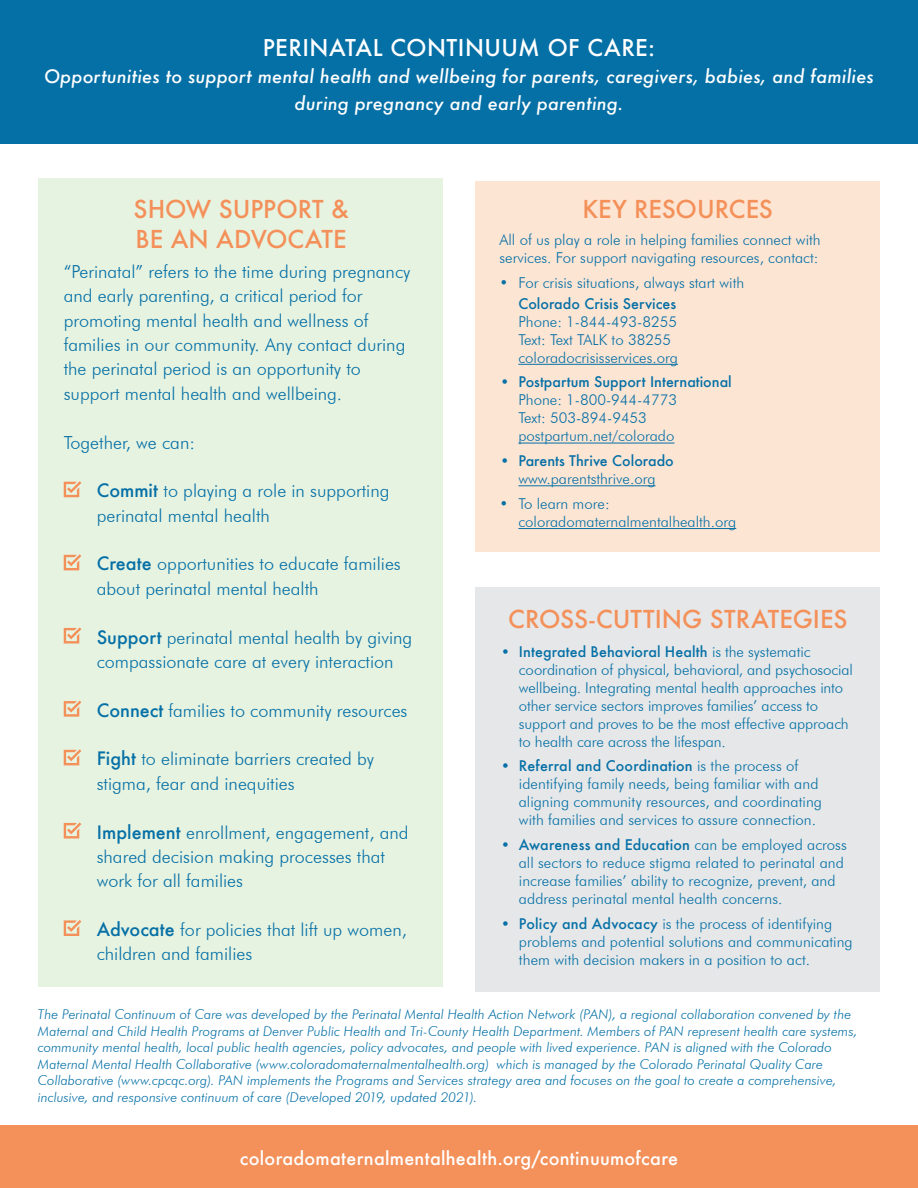
<style>
.page{position:relative;width:918px;height:1188px;background:#fff}
.page>*{position:absolute;margin:0;border:0;box-sizing:border-box;transform-origin:0 0}
.t1{font:500 24px "Futura";color:#f49059}
.t2{font:500 22.5px "Futura";letter-spacing:.02em;color:#fff}
.t3{font:300 18px/24.3px "Futura BT";color:#0570a6}
.t4{font:italic 500 18px/27px "Futura";letter-spacing:.01em;color:#fff;text-align:center}
.t5{font:500 18px "Futura";letter-spacing:.015em;color:#fff}
.t6{font:300 15px/18px "Futura BT";color:#0570a6}
.t7{font:500 14.25px "Futura";letter-spacing:.005em;color:#0570a6}
.t8{font:italic 300 13.5px/16.5px "Futura BT";letter-spacing:.005em;color:#0570a6}
.s1{font-family:"Futura";font-weight:500}
.s2{font-family:"Futura BT";font-weight:300;font-size:15px}
.s3{font-family:"Futura";font-weight:500;font-size:14.25px}
</style>
<div class="page">
<div style="left:0;top:1125px;width:918px;height:63px;background:#f49059"></div>
<div style="left:0;top:0;width:918px;height:144px;background:#0570a6"></div>
<div style="left:38px;top:179px;width:405px;height:808px;background:#e7f3e1"></div>
<svg style="left:64px;top:481px;width:17px;height:16px"></svg>
<svg style="left:64px;top:554px;width:17px;height:16px"></svg>
<svg style="left:64px;top:627px;width:17px;height:17px"></svg>
<svg style="left:64px;top:701px;width:17px;height:16px"></svg>
<svg style="left:64px;top:749px;width:17px;height:16px"></svg>
<svg style="left:64px;top:822px;width:17px;height:17px"></svg>
<svg style="left:64px;top:920px;width:17px;height:16px"></svg>
<div style="left:475px;top:182px;width:405px;height:370px;background:#fde5d4"></div>
<hr style="left:518px;top:364px;width:160px;height:1px;background:#0570a6">
<hr style="left:518px;top:443px;width:156px;height:1px;background:#0570a6">
<hr style="left:518px;top:486px;width:138px;height:1px;background:#0570a6">
<hr style="left:518px;top:528px;width:218px;height:1px;background:#0570a6">
<div style="left:475px;top:587px;width:405px;height:405px;background:#e6e7e8"></div>
<p class="t2" style="left:263px;top:33px;width:394px">PERINATAL CONTINUUM OF CARE:</p>
<p class="t4" style="left:44px;top:63px;width:831px">Opportunities to support mental health and wellbeing for parents, caregivers, babies, and families during pregnancy and early parenting.</p>
<p class="t1" style="left:134px;top:192px;width:216px">SHOW SUPPORT &amp;</p>
<p class="t1" style="left:136px;top:222px;width:213px">BE AN ADVOCATE</p>
<p class="t3" style="left:64px;top:259px;width:348px">“Perinatal” refers to the time during pregnancy and early parenting, a critical period for promoting mental health and wellness of families in our community. Any contact during the perinatal period is an opportunity to support mental health and wellbeing.</p>
<p class="t3" style="left:64px;top:430px;width:133px">Together, we can:</p>
<p class="t3" style="left:97px;top:479px;width:294px"><span class="s1">Commit</span> to playing a role in supporting perinatal mental health</p>
<p class="t3" style="left:97px;top:552px;width:306px"><span class="s1">Create</span> opportunities to educate families about perinatal mental health</p>
<p class="t3" style="left:97px;top:625px;width:317px"><span class="s1">Support</span> perinatal mental health by giving compassionate care at every interaction</p>
<p class="t3" style="left:97px;top:698px;width:312px"><span class="s1">Connect</span> families to community resources</p>
<p class="t3" style="left:97px;top:747px;width:279px"><span class="s1">Fight</span> to eliminate barriers created by stigma, fear and inequities</p>
<p class="t3" style="left:97px;top:820px;width:313px"><span class="s1">Implement</span> enrollment, engagement, and shared decision making processes that work for all families</p>
<p class="t3" style="left:97px;top:917px;width:312px"><span class="s1">Advocate</span> for policies that lift up women, children and families</p>
<p class="t1" style="left:582px;top:192px;width:192px">KEY RESOURCES</p>
<p class="t6" style="left:500px;top:230px;width:323px">All of us play a role in helping families connect with services. For support navigating resources, contact:</p>
<p class="t6" style="left:500px;top:273px;width:246px">• For crisis situations, always start with</p>
<p class="t7" style="left:518px;top:294px;width:159px">Colorado Crisis Services</p>
<p class="t6" style="left:518px;top:312px;width:161px">Phone: 1-844-493-8255<br>Text: Text TALK to 38255 coloradocrisisservices.org</p>
<p class="t7" style="left:500px;top:372px;width:234px">• Postpartum Support International</p>
<p class="t6" style="left:518px;top:391px;width:160px">Phone: 1-800-944-4773<br>Text: 503-894-9453 postpartum.net/colorado</p>
<p class="t7" style="left:500px;top:451px;width:176px">• Parents Thrive Colorado</p>
<p class="t6" style="left:518px;top:470px;width:139px">www.parentsthrive.org</p>
<p class="t6" style="left:518px;top:494px;width:219px;text-indent:-19px">• To learn more: coloradomaternalmentalhealth.org</p>
<p class="t1" style="left:508px;top:603px;width:341px">CROSS-CUTTING STRATEGIES</p>
<p class="t7" style="left:500px;top:642px;width:312px">• Integrated Behavioral Health <span class="s2">is the systematic</span></p>
<p class="t6" style="left:519px;top:660px;width:336px">coordination of physical, behavioral, and psychosocial wellbeing. Integrating mental health approaches into other service sectors improves families’ access to support and proves to be the most effective approach to health care across the lifespan.</p>
<p class="t7" style="left:500px;top:756px;width:300px">• Referral and Coordination <span class="s2">is the process of</span></p>
<p class="t6" style="left:519px;top:775px;width:305px">identifying family needs, being familiar with and aligning community resources, and coordinating with families and services to assure connection.</p>
<p class="t7" style="left:500px;top:835px;width:348px">• Awareness and Education <span class="s2">can be employed across</span></p>
<p class="t6" style="left:519px;top:854px;width:326px">all sectors to reduce stigma related to perinatal and increase families’ ability to recognize, prevent, and address perinatal mental health concerns.</p>
<p class="t6" style="left:519px;top:915px;width:335px;text-indent:-19px"><span class="s3">• Policy and Advocacy</span> is the process of identifying problems and potential solutions and communicating them with decision makers in a position to act.</p>
<p class="t8" style="left:38px;top:1006px;width:821px">The Perinatal Continuum of Care was developed by the Perinatal Mental Health Action Network (PAN), a regional collaboration convened by the Maternal and Child Health Programs at Denver Public Health and Tri-County Health Department. Members of PAN represent health care systems, community mental health, local public health agencies, policy advocates, and people with lived experience. PAN is aligned with the Colorado Maternal Mental Health Collaborative (www.coloradomaternalmentalhealth.org) which is managed by the Colorado Perinatal Quality Care Collaborative (www.cpcqc.org). PAN implements the Programs and Services strategy area and focuses on the goal to create a comprehensive, inclusive, and responsive continuum of care (Developed 2019, updated 2021).</p>
<p class="t5" style="left:240px;top:1146px;width:440px">coloradomaternalmentalhealth.org/continuumofcare</p>
</div>
